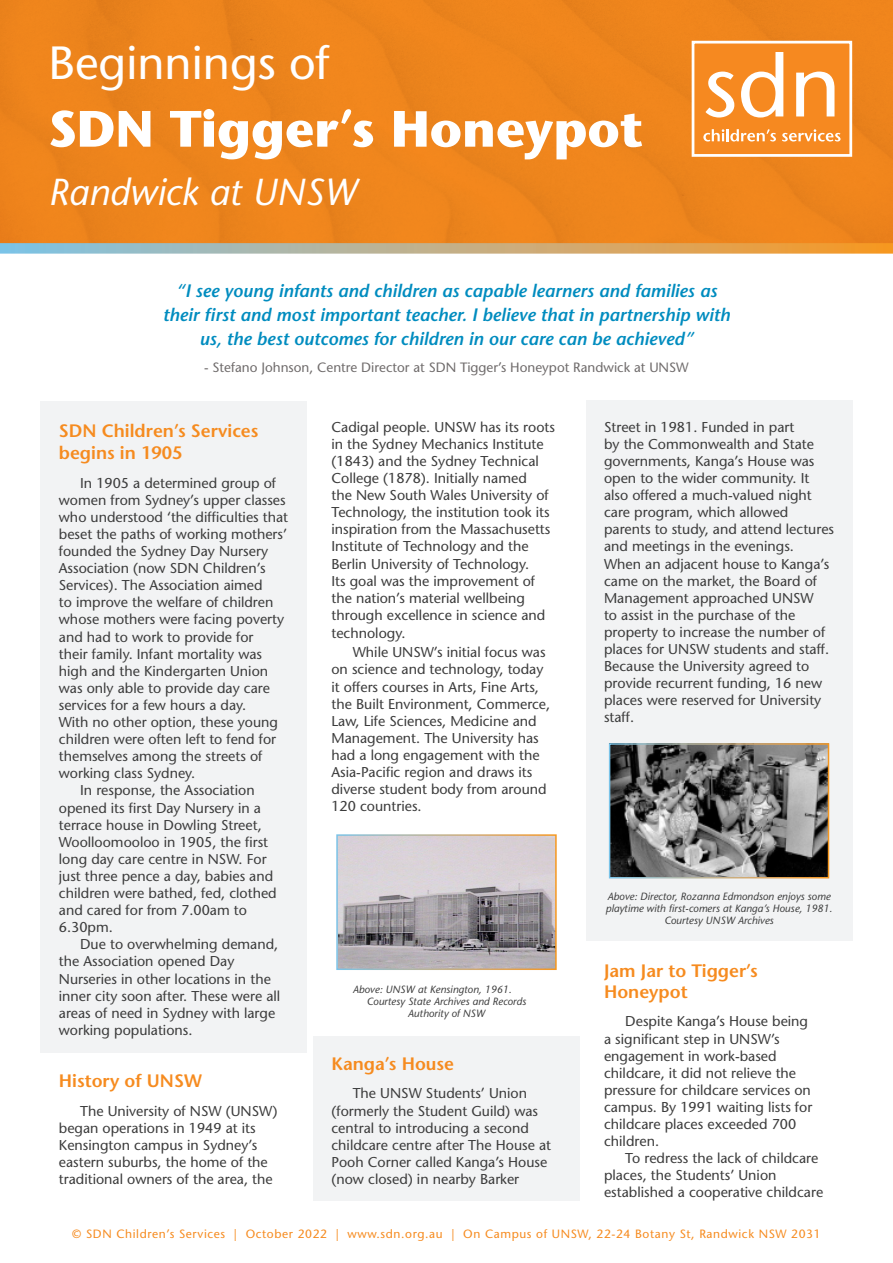
<style>
.page{position:relative;width:893px;height:1263px;background:#fff}
.page>*{position:absolute;margin:0;border:0;box-sizing:border-box;transform-origin:0 0}
.t1{font:700 51px "Stone Sans Std";color:#fff}
.t2{font:500 46.5px "Stone Sans Std";color:#fff}
.t3{font:italic 500 37.5px "Stone Sans Std";color:#fff}
.t4{font:italic 600 18px/24px "Stone Sans Std";color:#008cbf;text-align:center}
.t5{font:600 18px/21.6px "Stone Sans Std";color:#f68b1f}
.t6{font:500 14.25px/17.1px "Stone Sans Std";color:#3c3c3c}
.t7{font:500 13.5px "Stone Sans Std";color:#706c6c}
.t8{font:500 12px "Stone Sans Std";letter-spacing:.05em;color:#f68b1f}
.t9{font:italic 500 10.5px/12px "Stone Sans Std";color:#3c3c3c;text-align:center}
</style>
<div class="page">
<div style="left:313px;top:1036px;width:267px;height:164px;background:#f2f3f4"></div>
<div style="left:586px;top:401px;width:266px;height:540px;background:#f2f3f4"></div>
<div style="left:41px;top:401px;width:266px;height:651px;background:#f2f3f4"></div>
<img style="left:339px;top:837px;width:215px;height:130px">
<div style="left:336px;top:834px;width:221px;height:136px;border:2px solid #fff"></div>
<div style="left:0;top:0;width:893px;height:248px;background:#ef851c"></div>
<div style="left:693px;top:42px;width:158px;height:113px;background:#f68920"></div>
<svg style="left:705px;top:72px;width:29px;height:46px"></svg>
<svg style="left:741px;top:52px;width:42px;height:66px"></svg>
<svg style="left:796px;top:72px;width:38px;height:44px"></svg>
<svg style="left:703px;top:129px;width:73px;height:13px"></svg>
<svg style="left:782px;top:129px;width:58px;height:13px"></svg>
<div style="left:692px;top:41px;width:160px;height:116px;border:3px solid #fff"></div>
<svg style="left:0;top:243px;width:893px;height:11px;background:#c2b089"></svg>
<img style="left:612px;top:746px;width:214px;height:129px">
<p class="t2" style="left:48px;top:35px;width:283px">Beginnings of</p>
<p class="t1" style="left:48px;top:98px;width:596px">SDN Tigger’s Honeypot</p>
<p class="t3" style="left:48px;top:170px;width:310px">Randwick at UNSW</p>
<p class="t4" style="left:163px;top:279px;width:568px">“I see young infants and children as capable learners and families as their first and most important teacher. I believe that in partnership with us, the best outcomes for children in our care can be achieved”</p>
<p class="t7" style="left:204px;top:360px;width:486px">- Stefano Johnson, Centre Director at SDN Tigger’s Honeypot Randwick at UNSW</p>
<p class="t5" style="left:59px;top:420px;width:201px">SDN Children’s Services begins in 1905</p>
<p class="t6" style="left:59px;top:474px;width:231px;text-indent:21px">In 1905 a determined group of women from Sydney’s upper classes who understood ‘the difficulties that beset the paths of working mothers’ founded the Sydney Day Nursery<br>Association (now SDN Children’s<br>Services). The Association aimed<br>to improve the welfare of children whose mothers were facing poverty and had to work to provide for<br>their family. Infant mortality was high and the Kindergarten Union was only able to provide day care services for a few hours a day.<br>With no other option, these young children were often left to fend for themselves among the streets of working class Sydney.</p>
<p class="t6" style="left:59px;top:782px;width:219px;text-indent:21px">In response, the Association opened its first Day Nursery in a terrace house in Dowling Street,<br>Woolloomooloo in 1905, the first long day care centre in NSW. For just three pence a day, babies and children were bathed, fed, clothed and cared for from 7.00am to<br>6.30pm.</p>
<p class="t6" style="left:59px;top:936px;width:223px;text-indent:21px">Due to overwhelming demand, the Association opened Day<br>Nurseries in other locations in the inner city soon after. These were all areas of need in Sydney with large working populations.</p>
<p class="t5" style="left:59px;top:1070px;width:145px">History of UNSW</p>
<p class="t6" style="left:59px;top:1102px;width:220px;text-indent:21px">The University of NSW (UNSW) began operations in 1949 at its<br>Kensington campus in Sydney’s eastern suburbs, the home of the traditional owners of the area, the</p>
<p class="t6" style="left:331px;top:418px;width:225px">Cadigal people. UNSW has its roots in the Sydney Mechanics Institute (1843) and the Sydney Technical<br>College (1878). Initially named<br>the New South Wales University of<br>Technology, the institution took its inspiration from the Massachusetts<br>Institute of Technology and the<br>Berlin University of Technology.<br>Its goal was the improvement of the nation’s material wellbeing through excellence in science and technology.</p>
<p class="t6" style="left:331px;top:644px;width:220px;text-indent:21px">While UNSW’s initial focus was on science and technology, today it offers courses in Arts, Fine Arts, the Built Environment, Commerce,<br>Law, Life Sciences, Medicine and<br>Management. The University has had a long engagement with the<br>Asia-Pacific region and draws its diverse student body from around<br>120 countries.</p>
<p class="t9" style="left:353px;top:984px;width:161px">Above: UNSW at Kensington, 1961.</p>
<p class="t9" style="left:367px;top:996px;width:161px">Courtesy State Archives and Records</p>
<p class="t9" style="left:408px;top:1008px;width:79px">Authority of NSW</p>
<p class="t5" style="left:331px;top:1053px;width:124px">Kanga’s House</p>
<p class="t6" style="left:331px;top:1085px;width:221px;text-indent:21px">The UNSW Students’ Union (formerly the Student Guild) was central to introducing a second childcare centre after The House at<br>Pooh Corner called Kanga’s House (now closed) in nearby Barker</p>
<p class="t6" style="left:604px;top:418px;width:232px">Street in 1981. Funded in part<br>by the Commonwealth and State governments, Kanga’s House was open to the wider community. It also offered a much-valued night care program, which allowed parents to study, and attend lectures and meetings in the evenings.<br>When an adjacent house to Kanga’s came on the market, the Board of<br>Management approached UNSW<br>to assist in the purchase of the property to increase the number of places for UNSW students and staff.<br>Because the University agreed to provide recurrent funding, 16 new places were reserved for University staff.</p>
<p class="t9" style="left:606px;top:891px;width:228px">Above: Director, Rozanna Edmondson enjoys some playtime with first-comers at Kanga’s House, 1981.<br>Courtesy UNSW Archives</p>
<p class="t5" style="left:604px;top:960px;width:155px;line-height:21px">Jam Jar to Tigger’s<br>Honeypot</p>
<p class="t6" style="left:604px;top:1013px;width:210px;text-indent:21px">Despite Kanga’s House being a significant step in UNSW’s engagement in work-based childcare, it did not relieve the pressure for childcare services on campus. By 1991 waiting lists for childcare places exceeded 700 children.</p>
<p class="t6" style="left:604px;top:1150px;width:221px;text-indent:21px">To redress the lack of childcare places, the Students’ Union established a cooperative childcare</p>
<p class="t8" style="left:72px;top:1226px;width:750px">© SDN Children’s Services | October 2022 | www.sdn.org.au | On Campus of UNSW, 22-24 Botany St, Randwick NSW 2031</p>
</div>
